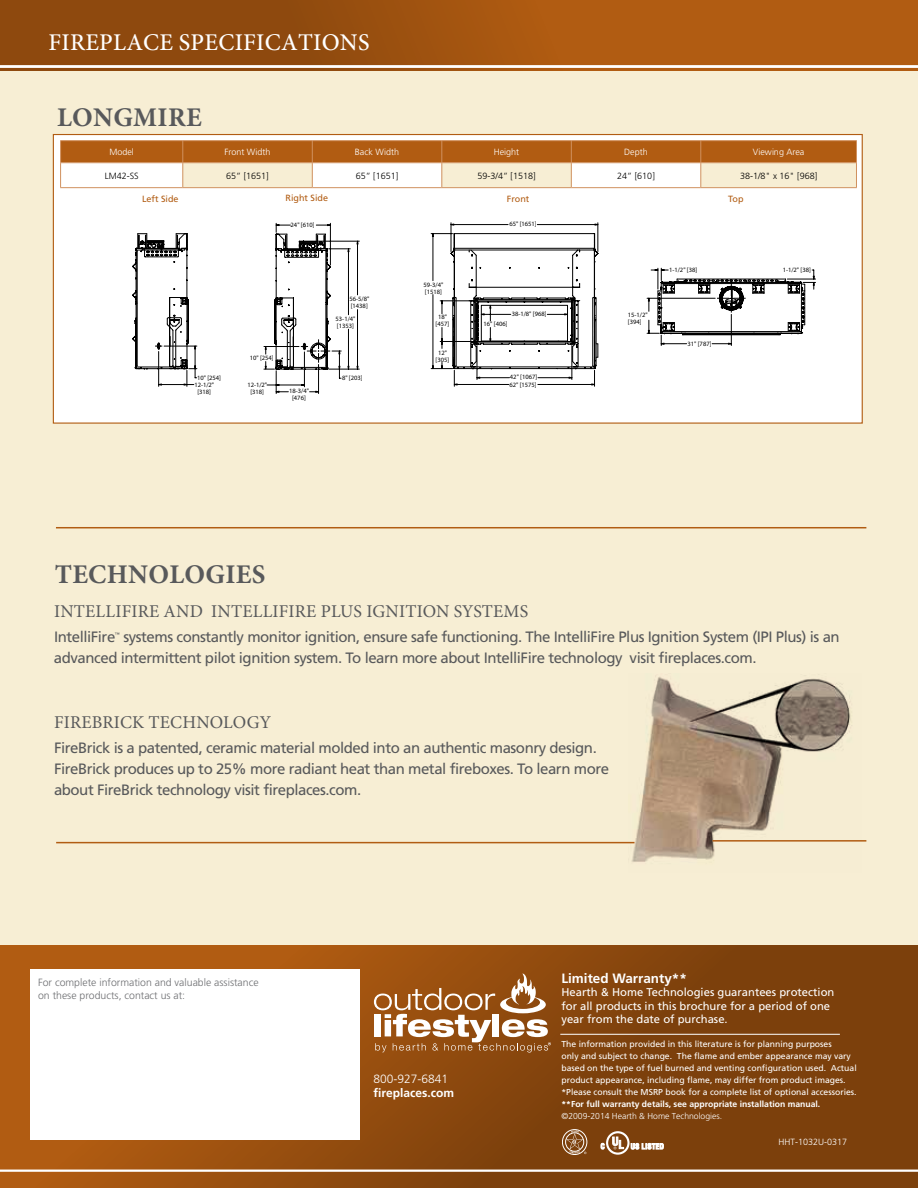
<style>
.page{position:relative;width:918px;height:1188px;background:#f7eed4}
.page>*{position:absolute;margin:0;border:0;box-sizing:border-box;transform-origin:0 0}
.t1{font:700 27px "Minion Pro";letter-spacing:.01em;color:#58595b}
.t2{font:500 24px "Minion Pro";letter-spacing:.01em;color:#fff}
.t3{font:18px "Minion Pro";letter-spacing:.01em;color:#58595b}
.t4{font:15px/21px "Frutiger";letter-spacing:-.03em;color:#58595b}
.t5{font:700 13.5px "Frutiger";color:#fff}
.t6{font:700 12px "Frutiger";color:#fff}
.t7{font:300 12px "Frutiger";color:#fff}
.t8{font:11.25px/13.5px "Frutiger";color:#fff}
.t9{font:300 10.5px/12.6px "Frutiger";color:#6d6e71}
.t10{font:300 9px "Frutiger";color:#000}
.t11{font:300 9px "Frutiger";color:#fff}
.t12{font:9px "Frutiger";color:#b15c12}
.t13{font:8.7px/12px "Frutiger";color:#fff}
.t14{font:700 8.7px "Frutiger";color:#fff}
.t15{font:300 8.7px "Frutiger";color:#fff}
.t16{font:6.6px/7.1px "Myriad Pro";color:#000}
.t17{font:4.95px "Frutiger";color:#58595b}
</style>
<div class="page">
<div style="left:0;top:0;width:918px;height:71px;background:linear-gradient(to right,#87450d,#ba6113)"></div>
<hr style="left:0;top:65px;width:918px;height:3px;background:#fff">
<svg style="left:0;top:945px;width:918px;height:243px;background:#8a480f"></svg>
<hr style="left:0;top:1170px;width:918px;height:2px;background:#fff">
<div style="left:31px;top:970px;width:329px;height:170px;background:#fff"></div>
<svg style="left:631px;top:1143px;width:33px;height:6px"></svg>
<svg style="left:601px;top:1143px;width:4px;height:6px"></svg>
<div style="left:606px;top:1131px;width:24px;height:24px;border:2px solid #fff;border-radius:50%"></div>
<svg style="left:612px;top:1137px;width:12px;height:12px"></svg>
<svg style="left:374px;top:973px;width:177px;height:80px;background:#af7a4b"></svg>
<hr style="left:560px;top:1034px;width:280px;height:1px;background:#fff">
<svg style="left:562px;top:1129px;width:25px;height:26px"></svg>
<div style="left:53px;top:134px;width:810px;height:290px;background:#fff;border:1px solid #b15c12"></div>
<hr style="left:60px;top:140px;width:123px;height:1px;background:#d0915f">
<hr style="left:183px;top:140px;width:129px;height:1px;background:#d0915f">
<hr style="left:312px;top:140px;width:130px;height:1px;background:#d0915f">
<hr style="left:442px;top:140px;width:129px;height:1px;background:#d0915f">
<hr style="left:571px;top:140px;width:130px;height:1px;background:#d0915f">
<hr style="left:701px;top:140px;width:156px;height:1px;background:#d0915f">
<svg style="left:60px;top:141px;width:797px;height:46px"></svg>
<hr style="left:60px;top:187px;width:123px;height:1px;background:#d0915f">
<hr style="left:183px;top:187px;width:129px;height:1px;background:#d0915f">
<hr style="left:312px;top:187px;width:130px;height:1px;background:#d0915f">
<hr style="left:442px;top:187px;width:129px;height:1px;background:#d0915f">
<hr style="left:571px;top:187px;width:130px;height:1px;background:#d0915f">
<hr style="left:701px;top:187px;width:156px;height:1px;background:#d0915f">
<svg style="left:264px;top:222px;width:552px;height:172px"></svg>
<svg style="left:274px;top:233px;width:531px;height:137px"></svg>
<svg style="left:265px;top:346px;width:2px;height:8px"></svg>
<svg style="left:133px;top:233px;width:64px;height:153px"></svg>
<hr style="left:56px;top:842px;width:578px;height:1px;background:#b15c12">
<img style="left:628px;top:676px;width:224px;height:186px">
<hr style="left:712px;top:840px;width:154px;height:2px;background:#b15c12">
<hr style="left:56px;top:527px;width:810px;height:1px;background:#b15c12">
<h2 class="t2" style="left:48px;top:26px;width:323px">FIREPLACE SPECIFICATIONS</h2>
<h1 class="t1" style="left:57px;top:98px;width:146px">LONGMIRE</h1>
<p class="t11" style="left:109px;top:147px;width:26px">Model</p>
<p class="t11" style="left:225px;top:147px;width:48px">Front Width</p>
<p class="t11" style="left:355px;top:147px;width:46px">Back Width</p>
<p class="t11" style="left:494px;top:147px;width:27px">Height</p>
<p class="t11" style="left:624px;top:147px;width:25px">Depth</p>
<p class="t11" style="left:753px;top:147px;width:53px">Viewing Area</p>
<p class="t10" style="left:105px;top:170px;width:36px">LM42-SS</p>
<p class="t10" style="left:226px;top:170px;width:44px">65” [1651]</p>
<p class="t10" style="left:356px;top:170px;width:44px">65” [1651]</p>
<p class="t10" style="left:478px;top:170px;width:60px">59-3/4” [1518]</p>
<p class="t10" style="left:617px;top:170px;width:39px">24” [610]</p>
<p class="t10" style="left:740px;top:170px;width:79px">38-1/8" x 16" [968]</p>
<p class="t12" style="left:286px;top:193px;width:44px">Right Side</p>
<p class="t12" style="left:142px;top:194px;width:38px">Left Side</p>
<p class="t12" style="left:507px;top:194px;width:24px">Front</p>
<p class="t12" style="left:728px;top:194px;width:17px">Top</p>
<p class="t16" style="left:197px;top:374px;width:26px">10" [254]</p>
<p class="t16" style="left:194px;top:381px;width:21px;text-align:center">12-1/2" [318]</p>
<p class="t16" style="left:291px;top:221px;width:26px">24" [610]</p>
<p class="t16" style="left:250px;top:354px;width:26px">10" [254]</p>
<p class="t16" style="left:247px;top:382px;width:21px;text-align:center">12-1/2" [318]</p>
<p class="t16" style="left:289px;top:387px;width:21px;text-align:center">18-3/4" [476]</p>
<p class="t16" style="left:349px;top:295px;width:21px">56-5/8" [1438]</p>
<p class="t16" style="left:336px;top:315px;width:21px">53-1/4" [1353]</p>
<p class="t16" style="left:342px;top:374px;width:22px">8" [203]</p>
<p class="t16" style="left:424px;top:281px;width:21px">59-3/4" [1518]</p>
<p class="t16" style="left:436px;top:313px;width:15px;text-align:center">18" [457]</p>
<p class="t16" style="left:436px;top:349px;width:15px;text-align:center">12" [305]</p>
<p class="t16" style="left:509px;top:220px;width:29px">65" [1651]</p>
<p class="t16" style="left:512px;top:310px;width:36px">38-1/8" [968]</p>
<p class="t16" style="left:484px;top:321px;width:26px">16" [406]</p>
<p class="t16" style="left:509px;top:373px;width:29px;line-height:8.1px">42" [1067]<br>62" [1575]</p>
<h1 class="t1" style="left:55px;top:555px;width:212px">TECHNOLOGIES</h1>
<p class="t16" style="left:628px;top:311px;width:21px">15-1/2" [394]</p>
<p class="t16" style="left:669px;top:266px;width:30px">1-1/2" [38]</p>
<p class="t16" style="left:688px;top:340px;width:26px">31" [787]</p>
<p class="t16" style="left:783px;top:266px;width:30px">1-1/2" [38]</p>
<p class="t3" style="left:54px;top:599px;width:476px">INTELLIFIRE AND INTELLIFIRE PLUS IGNITION SYSTEMS</p>
<p class="t4" style="left:54px;top:626px;width:63px">IntelliFire</p>
<p class="t17" style="left:115px;top:631px;width:6px">™</p>
<p class="t4" style="left:54px;top:626px;width:787px;text-indent:69px">systems constantly monitor ignition, ensure safe functioning. The IntelliFire Plus Ignition System (IPI Plus) is an advanced intermittent pilot ignition system. To learn more about IntelliFire technology visit fireplaces.com.</p>
<p class="t3" style="left:54px;top:710px;width:219px">FIREBRICK TECHNOLOGY</p>
<p class="t4" style="left:54px;top:737px;width:557px">FireBrick is a patented, ceramic material molded into an authentic masonry design.<br>FireBrick produces up to 25% more radiant heat than metal fireboxes. To learn more about FireBrick technology visit fireplaces.com.</p>
<p class="t9" style="left:38px;top:976px;width:222px">For complete information and valuable assistance on these products, contact us at:</p>
<p class="t7" style="left:373px;top:1072px;width:76px">800-927-6841</p>
<p class="t6" style="left:373px;top:1086px;width:82px">fireplaces.com</p>
<p class="t5" style="left:561px;top:970px;width:127px">Limited Warranty**</p>
<p class="t8" style="left:561px;top:986px;width:274px">Hearth &amp; Home Technologies guarantees protection for all products in this brochure for a period of one year from the date of purchase.</p>
<p class="t13" style="left:561px;top:1038px;width:297px">The information provided in this literature is for planning purposes<br>only and subject to change. The flame and ember appearance may vary based on the type of fuel burned and venting configuration used. Actual product appearance, including flame, may differ from product images. *Please consult the MSRP book for a complete list of optional accessories.</p>
<p class="t14" style="left:561px;top:1099px;width:260px">**For full warranty details, see appropriate installation manual.</p>
<p class="t15" style="left:561px;top:1111px;width:162px">©2009-2014 Hearth &amp; Home Technologies.</p>
<p class="t11" style="left:779px;top:1137px;width:70px">HHT-1032U-0317</p>
</div>
